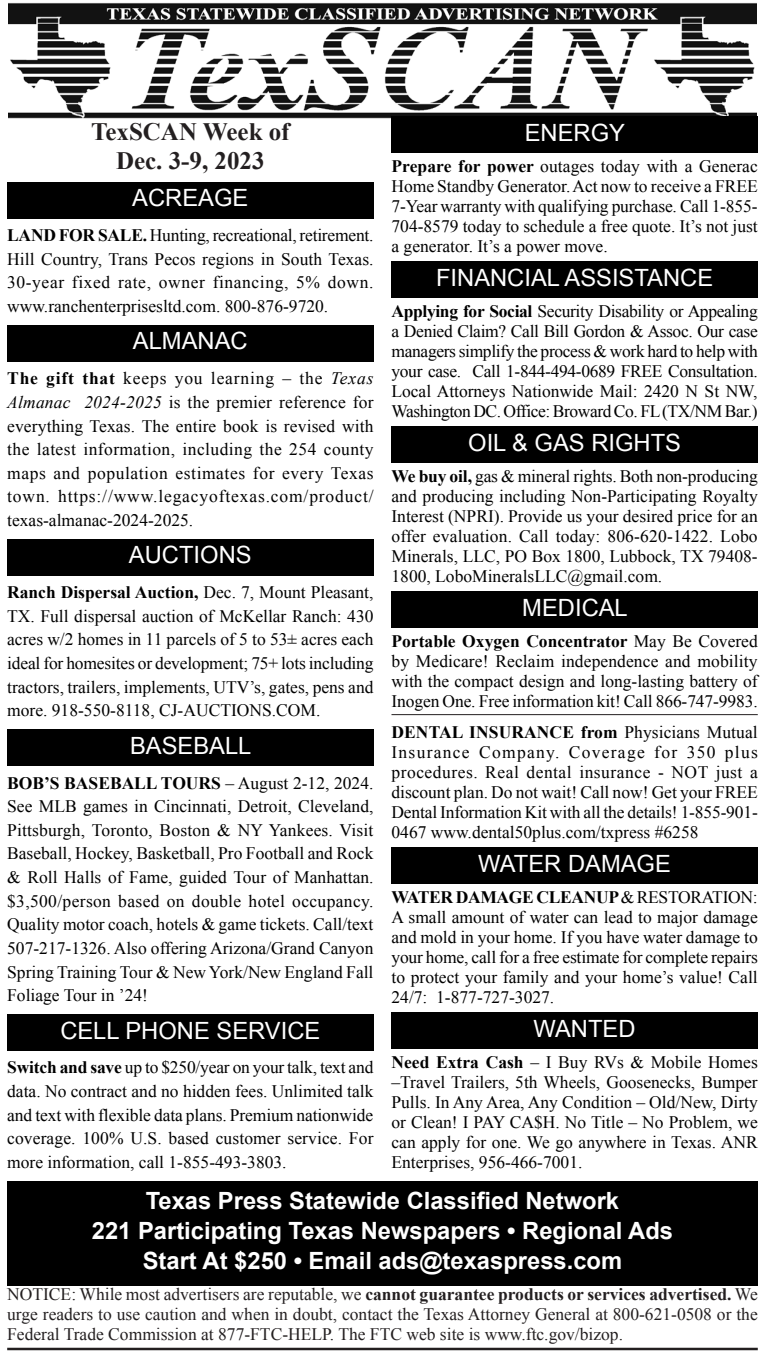
<style>
.page{position:relative;width:765px;height:1364px;background:#fff}
.page>*{position:absolute;margin:0;border:0;box-sizing:border-box;transform-origin:0 0}
.Date_Head{font:700 25px/28.8px "Times New Roman";color:#231f20;text-align:center}
.bottom_shaded{font:700 23.75px "Arial";color:#fff}
.headline{font:23.75px "Arial";color:#fff}
.Classified_body_last{font:17.5px/20px "Times New Roman";color:#000;text-align:justify}
.t1{font:17.5px/20px "Times New Roman";color:#231f20;text-align:justify}
.Classified_body{font:17.5px/20px "Times New Roman";letter-spacing:-.005em;color:#000;text-align:justify}
.s1{font-weight:700}
.s2{font-style:italic}
</style>
<div class="page">
<img style="left:9px;top:3px;width:747px;height:120px">
<div style="left:7px;top:182px;width:367px;height:36px;background:#000"></div>
<div style="left:7px;top:325px;width:367px;height:36px;background:#000"></div>
<div style="left:7px;top:539px;width:367px;height:36px;background:#000"></div>
<div style="left:7px;top:729px;width:367px;height:37px;background:#000"></div>
<div style="left:7px;top:1014px;width:367px;height:36px;background:#000"></div>
<div style="left:392px;top:116px;width:366px;height:37px;background:#000"></div>
<div style="left:392px;top:261px;width:366px;height:37px;background:#000"></div>
<div style="left:392px;top:426px;width:366px;height:37px;background:#000"></div>
<div style="left:392px;top:591px;width:366px;height:37px;background:#000"></div>
<hr style="left:392px;top:714px;width:366px;height:1px;background:#231f20">
<div style="left:392px;top:847px;width:366px;height:37px;background:#000"></div>
<div style="left:392px;top:1012px;width:366px;height:37px;background:#000"></div>
<div style="left:7px;top:1180px;width:751px;height:45px;background:#000"></div>
<div style="left:7px;top:1210px;width:751px;height:45px;background:#000"></div>
<div style="left:7px;top:1240px;width:751px;height:45px;background:#000"></div>
<hr style="left:7px;top:1347px;width:751px;height:3px;background:#231f20">
<p class="headline" style="left:525px;top:117px;width:102px">ENERGY</p>
<p class="Classified_body_last" style="left:392px;top:156px;width:368px"><span class="s1">Prepare for power</span> outages today with a Generac Home Standby Generator. Act now to receive a FREE 7-Year warranty with qualifying purchase. Call 1-855- 704-8579 today to schedule a free quote. It’s not just a generator. It’s a power move.</p>
<p class="headline" style="left:436px;top:262px;width:279px">FINANCIAL ASSISTANCE</p>
<p class="Classified_body_last" style="left:392px;top:301px;width:368px"><span class="s1">Applying for Social</span> Security Disability or Appealing a Denied Claim? Call Bill Gordon &amp; Assoc. Our case managers simplify the process &amp; work hard to help with your case. Call 1-844-494-0689 FREE Consultation.<br>Local Attorneys Nationwide Mail: 2420 N St NW, Washington DC. Office: Broward Co. FL (TX/NM Bar.)</p>
<p class="headline" style="left:468px;top:427px;width:214px">OIL &amp; GAS RIGHTS</p>
<p class="Classified_body_last" style="left:392px;top:466px;width:368px"><span class="s1">We buy oil,</span> gas &amp; mineral rights. Both non-producing and producing including Non-Participating Royalty Interest (NPRI). Provide us your desired price for an offer evaluation. Call today: 806-620-1422. Lobo Minerals, LLC, PO Box 1800, Lubbock, TX 79408- 1800, LoboMineralsLLC@gmail.com.</p>
<p class="headline" style="left:522px;top:591px;width:107px">MEDICAL</p>
<p class="Classified_body" style="left:392px;top:631px;width:368px"><span class="s1">Portable Oxygen Concentrator</span> May Be Covered by Medicare! Reclaim independence and mobility with the compact design and long-lasting battery of Inogen One. Free information kit! Call 866-747-9983.</p>
<p class="Classified_body_last" style="left:392px;top:722px;width:368px"><span class="s1">DENTAL INSURANCE from</span> Physicians Mutual Insurance Company. Coverage for 350 plus procedures. Real dental insurance - NOT just a discount plan. Do not wait! Call now! Get your FREE Dental Information Kit with all the details! 1-855-901- 0467 www.dental50plus.com/txpress #6258</p>
<p class="headline" style="left:478px;top:848px;width:194px">WATER DAMAGE</p>
<p class="Classified_body_last" style="left:392px;top:887px;width:368px"><span class="s1">WATER DAMAGE CLEANUP</span> &amp; RESTORATION:<br>A small amount of water can lead to major damage and mold in your home. If you have water damage to your home, call for a free estimate for complete repairs to protect your family and your home’s value! Call 24/7: 1-877-727-3027.</p>
<p class="headline" style="left:534px;top:1012px;width:104px">WANTED</p>
<p class="Classified_body_last" style="left:392px;top:1052px;width:368px"><span class="s1">Need Extra Cash</span> – I Buy RVs &amp; Mobile Homes –Travel Trailers, 5th Wheels, Goosenecks, Bumper Pulls. In Any Area, Any Condition – Old/New, Dirty or Clean! I PAY CA$H. No Title – No Problem, we can apply for one. We go anywhere in Texas. ANR Enterprises, 956-466-7001.</p>
<p class="bottom_shaded" style="left:146px;top:1185px;width:475px">Texas Press Statewide Classified Network</p>
<p class="bottom_shaded" style="left:92px;top:1215px;width:583px">221 Participating Texas Newspapers • Regional Ads</p>
<p class="bottom_shaded" style="left:143px;top:1245px;width:481px">Start At $250 • Email ads@texaspress.com</p>
<p class="t1" style="left:7px;top:1284px;width:752px">NOTICE: While most advertisers are reputable, we <span class="s1">cannot guarantee products or services advertised.</span> We urge readers to use caution and when in doubt, contact the Texas Attorney General at 800-621-0508 or the Federal Trade Commission at 877-FTC-HELP. The FTC web site is www.ftc.gov/bizop.</p>
<p class="Date_Head" style="left:91px;top:117px;width:200px">TexSCAN Week of<br>Dec. 3-9, 2023</p>
<p class="headline" style="left:132px;top:182px;width:118px">ACREAGE</p>
<p class="Classified_body_last" style="left:7px;top:223px;width:368px;line-height:23.8px"><span class="s1">LAND FOR SALE.</span> Hunting, recreational, retirement.<br>Hill Country, Trans Pecos regions in South Texas.<br>30-year fixed rate, owner financing, 5% down. www.ranchenterprisesltd.com. 800-876-9720.</p>
<p class="headline" style="left:133px;top:325px;width:116px">ALMANAC</p>
<p class="Classified_body_last" style="left:7px;top:366px;width:368px;line-height:23.8px"><span class="s1">The gift that</span> keeps you learning – the <span class="s2">Texas Almanac 2024-2025</span> is the premier reference for everything Texas. The entire book is revised with the latest information, including the 254 county maps and population estimates for every Texas town. https://www.legacyoftexas.com/product/ texas-almanac-2024-2025.</p>
<p class="headline" style="left:129px;top:539px;width:124px">AUCTIONS</p>
<p class="Classified_body_last" style="left:7px;top:580px;width:368px;line-height:23.8px"><span class="s1">Ranch Dispersal Auction,</span> Dec. 7, Mount Pleasant, TX. Full dispersal auction of McKellar Ranch: 430 acres w/2 homes in 11 parcels of 5 to 53± acres each ideal for homesites or development; 75+ lots including tractors, trailers, implements, UTV’s, gates, pens and more. 918-550-8118, CJ-AUCTIONS.COM.</p>
<p class="headline" style="left:130px;top:730px;width:123px">BASEBALL</p>
<p class="Classified_body_last" style="left:7px;top:770px;width:368px;line-height:23.8px"><span class="s1">BOB’S BASEBALL TOURS</span> – August 2-12, 2024.<br>See MLB games in Cincinnati, Detroit, Cleveland, Pittsburgh, Toronto, Boston &amp; NY Yankees. Visit Baseball, Hockey, Basketball, Pro Football and Rock &amp; Roll Halls of Fame, guided Tour of Manhattan. $3,500/person based on double hotel occupancy.<br>Quality motor coach, hotels &amp; game tickets. Call/text 507-217-1326. Also offering Arizona/Grand Canyon Spring Training Tour &amp; New York/New England Fall Foliage Tour in ’24!</p>
<p class="headline" style="left:60px;top:1014px;width:262px">CELL PHONE SERVICE</p>
<p class="Classified_body_last" style="left:7px;top:1055px;width:368px;line-height:23.8px"><span class="s1">Switch and save</span> up to $250/year on your talk, text and data. No contract and no hidden fees. Unlimited talk and text with flexible data plans. Premium nationwide coverage. 100% U.S. based customer service. For more information, call 1-855-493-3803.</p>
</div>
